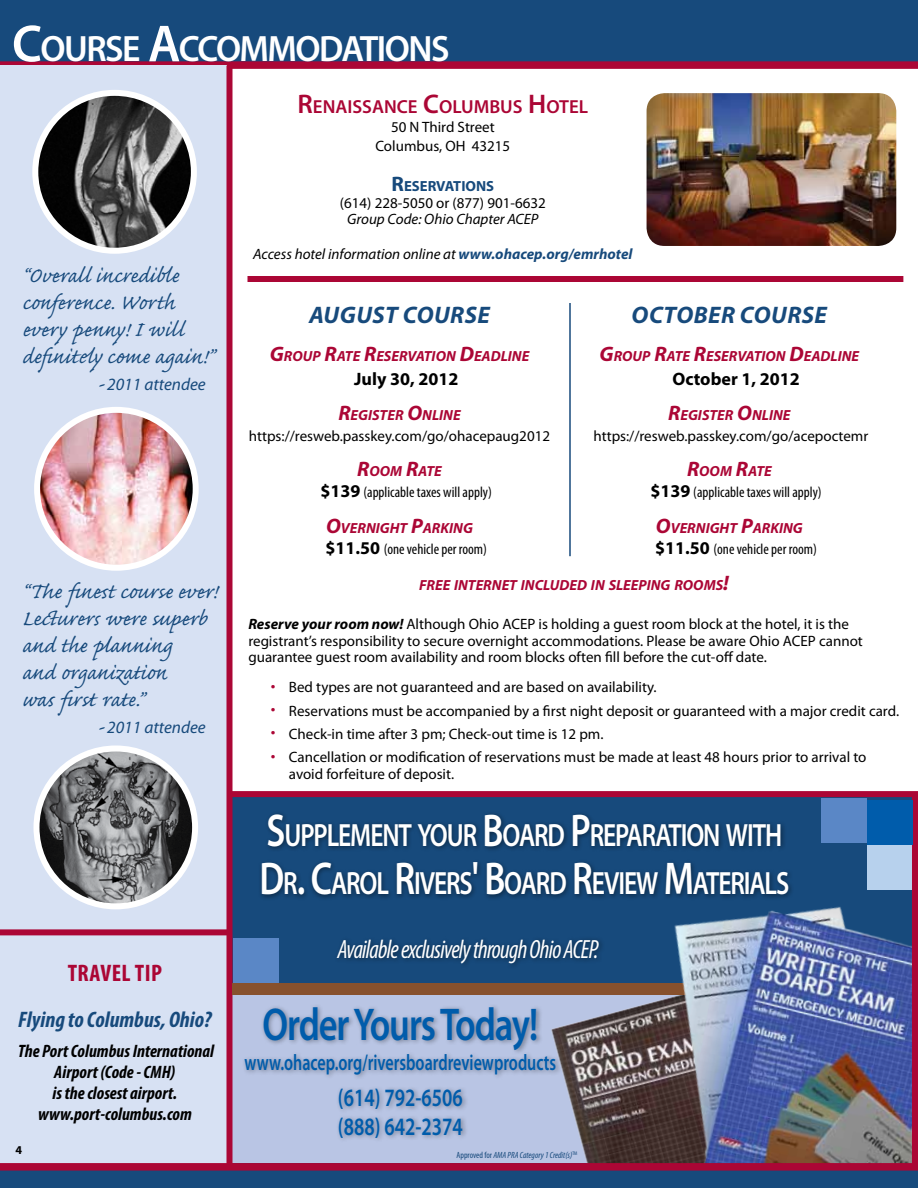
<style>
.page{position:relative;width:918px;height:1188px;background:#fff}
.page>*{position:absolute;margin:0;border:0;box-sizing:border-box;transform-origin:0 0}
.t1{font:600 46.2px "Myriad Pro";letter-spacing:-.03em;color:#005cab;scale:.79 1}
.t2{font:600 36.75px "Myriad Pro";letter-spacing:-.045em;color:#fff}
.t3{font:600 32.25px/48.2px "Myriad Pro";letter-spacing:-.045em;color:#fff;scale:.79 1}
.t4{font:27px/27px "Caflisch Script Pro";letter-spacing:-.005em;color:#174a7c}
.t5{font:italic condensed 26.4px "Myriad Pro";letter-spacing:-.03em;color:#fff;scale:.93 1}
.t6{font:600 25.05px/29px "Myriad Pro";color:#005cab;scale:.77 1}
.t7{font:italic 700 24px "Myriad Pro";letter-spacing:.02em;color:#174a7c}
.t8{font:700 condensed 24px "Myriad Pro";color:#ab0635}
.t9{font:600 22.5px "Myriad Pro";color:#005cab;scale:.71 1}
.t10{font:italic 700 condensed 22.5px "Myriad Pro";color:#174a7c}
.t11{font:600 18.9px "Myriad Pro";color:#ab0635}
.t12{font:italic 700 condensed 18px/21px "Myriad Pro";color:#000;text-align:center}
.t13{font:700 18px "Myriad Pro";color:#000}
.t14{font:italic 17.25px "Myriad Pro";color:#174a7c}
.t15{font:15px/16.5px "Myriad Pro";color:#000}
.t16{font:condensed 15px "Myriad Pro";color:#000}
.t17{font:italic 15px "Myriad Pro";color:#000}
.t18{font:italic 700 14.7px "Myriad Pro";color:#ab0635}
.t19{font:700 14.7px "Myriad Pro";color:#174a7c}
.t20{font:700 12px "Myriad Pro";color:#000}
.t21{font:italic condensed 9px "Myriad Pro";color:#174a7c}
.s1{font-size:52.5px}
.s2{font-weight:700;font-stretch:condensed;font-size:39px}
.s3{font-family:"Caflisch Script Pro";font-style:normal;font-size:27px}
.s4{font-size:27px}
.s5{font-size:21px}
.s6{font-weight:700;color:#174a7c}
.s7{font-weight:700;font-stretch:normal;font-size:18px}
.s8{font-weight:700;font-style:italic}
.s9{font-size:16.5px;color:#ab0635}
.s10{font-size:46.2px}
.s11{font-style:normal}
</style>
<div class="page">
<svg style="left:0;top:0;width:918px;height:69px;background:#264475"></svg>
<div style="left:0;top:66px;width:226px;height:1122px;background:#d7e1f3"></div>
<div style="left:0;top:929px;width:230px;height:6px;background:#ab0635"></div>
<img style="left:39px;top:411px;width:153px;height:153px">
<div style="left:34px;top:407px;width:165px;height:164px;border:6px solid #fff;border-radius:50%"></div>
<img style="left:39px;top:93px;width:153px;height:154px">
<div style="left:32px;top:90px;width:165px;height:164px;border:6px solid #fff;border-radius:50%"></div>
<img style="left:36px;top:752px;width:159px;height:154px">
<div style="left:34px;top:745px;width:164px;height:164px;border:6px solid #fff;border-radius:50%"></div>
<div style="left:248px;top:276px;width:655px;height:6px;background:#ab0635"></div>
<img style="left:647px;top:93px;width:249px;height:153px">
<hr style="left:569px;top:303px;width:2px;height:253px;background:#174a7c">
<div style="left:231px;top:797px;width:687px;height:366px;background:#174a7c"></div>
<div style="left:231px;top:996px;width:687px;height:167px;background:#b9c5e4"></div>
<img style="left:473px;top:995px;width:104px;height:130px">
<div style="left:258px;top:810px;width:537px;height:91px;background:#000;opacity:.45"></div>
<div style="left:241px;top:1004px;width:321px;height:140px;background:#000;opacity:.35"></div>
<div style="left:226px;top:66px;width:6px;height:1122px;background:#ab0635"></div>
<div style="left:867px;top:845px;width:45px;height:45px;background:#b7d1ed"></div>
<div style="left:232px;top:983px;width:686px;height:12px;background:#87512d"></div>
<div style="left:822px;top:799px;width:45px;height:44px;background:#5a87c6"></div>
<div style="left:233px;top:938px;width:45px;height:45px;background:#5a87c6"></div>
<img style="left:577px;top:846px;width:335px;height:317px">
<div style="left:230px;top:791px;width:688px;height:6px;background:#ab0635"></div>
<div style="left:912px;top:793px;width:6px;height:395px;background:#ab0635"></div>
<div style="left:867px;top:800px;width:45px;height:45px;background:#005cab"></div>
<div style="left:334px;top:936px;width:271px;height:34px;background:#000;opacity:.45"></div>
<svg style="left:0;top:1163px;width:918px;height:25px;background:#433566"></svg>
<h2 class="t2" style="left:12px;top:26px;width:439px"><span class="s1">C</span>OURSE <span class="s1">A</span>CCO<span class="s2">EM</span>MM<span class="s2">ER</span>O<span class="s2">G</span>D<span class="s2">ENCY</span>ATIONS</h2>
<h3 class="t4" style="left:22px;top:265px;width:193px">“Overall incredible conference. Worth every penny! I will definitely come again!”</h3>
<p class="t14" style="left:97px;top:373px;width:110px"><span class="s3">-</span> 2011 attendee</p>
<h3 class="t4" style="left:22px;top:581px;width:197px">“The finest course ever!<br>Lecturers were superb and the planning<br>and organization<br>was first rate.”</h3>
<p class="t14" style="left:97px;top:717px;width:110px"><span class="s3">-</span> 2011 attendee</p>
<h3 class="t8" style="left:68px;top:958px;width:96px">TRAVEL TIP</h3>
<h3 class="t10" style="left:18px;top:1005px;width:195px">Flying to Columbus, Ohio?</h3>
<p class="t12" style="left:18px;top:1040px;width:198px">The Port Columbus International<br>Airport (Code - CMH)<br>is the closest airport. www.port-columbus.com</p>
<p class="t20" style="left:15px;top:1142px;width:8px">4</p>
<p class="t11" style="left:298px;top:95px;width:292px"><span class="s4">R</span>ENAISSANCE <span class="s4">C</span>OLUMBUS <span class="s4">H</span> OTEL</p>
<p class="t15" style="left:375px;top:118px;width:136px;line-height:18.8px;text-align:center">50 N Third Street<br>Columbus, OH 43215</p>
<p class="t19" style="left:392px;top:177px;width:104px"><span class="s5">R</span>ESERVATIONS</p>
<p class="t15" style="left:340px;top:194px;width:208px">(614) 228-5050 or (877) 901-6632</p>
<p class="t17" style="left:347px;top:210px;width:193px">Group Code: Ohio Chapter ACEP</p>
<p class="t17" style="left:253px;top:245px;width:381px">Access hotel information online at <span class="s6">www.ohacep.org/emrhotel</span></p>
<h3 class="t7" style="left:309px;top:300px;width:182px">August co urse</h3>
<p class="t18" style="left:270px;top:346px;width:261px"><span class="s5">G</span>ROUP <span class="s5">R</span>ATE <span class="s5">R</span>ESERVATION <span class="s5">D</span>EADLINE</p>
<p class="t13" style="left:354px;top:367px;width:106px">July 30, 2012</p>
<p class="t18" style="left:338px;top:405px;width:124px"><span class="s5">R</span>EGISTER <span class="s5">O</span>NLINE</p>
<p class="t15" style="left:249px;top:427px;width:303px">https://resweb.passkey.com/go/ohacepaug2012</p>
<p class="t18" style="left:357px;top:462px;width:86px"><span class="s5">R</span>OOM <span class="s5">R</span>ATE</p>
<p class="t16" style="left:321px;top:483px;width:173px"><span class="s7">$139</span> (applicable taxes will apply)</p>
<p class="t18" style="left:326px;top:518px;width:147px"><span class="s5">O</span>VERNIGHT <span class="s5">P</span>ARKING</p>
<p class="t16" style="left:325px;top:539px;width:163px"><span class="s7">$11.50</span> (one vehicle per room)</p>
<p class="t18" style="left:419px;top:575px;width:151px">FREE INTERNET INCLUDED</p>
<p class="t18" style="left:591px;top:575px;width:139px">IN SLEEPING ROOMS<span class="s5">!</span></p>
<p class="t15" style="left:248px;top:616px;width:616px"><span class="s8">Reserve your room now!</span> Although Ohio ACEP is holding a guest room block at the hotel, it is the registrant’s responsibility to secure overnight accommodations. Please be aware Ohio ACEP cannot guarantee guest room availability and room blocks often fill before the cut-off date.</p>
<p class="t15" style="left:271px;top:679px;width:387px"><span class="s9">•</span> Bed types are not guaranteed and are based on availability.</p>
<p class="t15" style="left:271px;top:702px;width:630px"><span class="s9">•</span> Reservations must be accompanied by a first night deposit or guaranteed with a major credit card.</p>
<p class="t15" style="left:271px;top:725px;width:334px"><span class="s9">•</span> Check-in time after 3 pm; Check-out time is 12 pm.</p>
<p class="t15" style="left:289px;top:749px;width:579px;text-indent:-18px"><span class="s9">•</span> Cancellation or modification of reservations must be made at least 48 hours prior to arrival to avoid forfeiture of deposit.</p>
<h3 class="t7" style="left:632px;top:300px;width:197px">October co urse</h3>
<p class="t18" style="left:600px;top:346px;width:261px"><span class="s5">G</span>ROUP <span class="s5">R</span>ATE <span class="s5">R</span>ESERVATION <span class="s5">D</span>EADLINE</p>
<p class="t13" style="left:672px;top:367px;width:129px">October 1, 2012</p>
<p class="t18" style="left:668px;top:405px;width:124px"><span class="s5">R</span>EGISTER <span class="s5">O</span>NLINE</p>
<p class="t15" style="left:594px;top:427px;width:276px">https://resweb.passkey.com/go/acepoctemr</p>
<p class="t18" style="left:687px;top:462px;width:86px"><span class="s5">R</span>OOM <span class="s5">R</span>ATE</p>
<p class="t16" style="left:650px;top:483px;width:173px"><span class="s7">$139</span> (applicable taxes will apply)</p>
<p class="t18" style="left:656px;top:518px;width:147px"><span class="s5">O</span>VERNIGHT <span class="s5">P</span>ARKING</p>
<p class="t16" style="left:655px;top:539px;width:163px"><span class="s7">$11.50</span> (one vehicle per room)</p>
<h3 class="t3" style="left:259px;top:810px;width:672px"><span class="s10">S</span>UPPLEMENT YOUR <span class="s10">B</span>OARD <span class="s10">P</span>REPARATION WITH<br><span class="s10">D</span>R<span class="s10">. C</span>AROL <span class="s10">R</span>IVERS<span class="s10">' B</span>OARD <span class="s10">R</span>EVIEW <span class="s10">M</span>ATERIALS</h3>
<h3 class="t5" style="left:337px;top:933px;width:282px">Available exclusively through Ohio ACEP.</h3>
<h1 class="t1" style="left:262px;top:995px;width:351px">Order Yours Today!</h1>
<h3 class="t9" style="left:245px;top:1049px;width:441px">www.ohacep.org/riversboardreviewproducts</h3>
<h3 class="t6" style="left:338px;top:1082px;width:164px">(614) 792-6506 (888) 642-2374</h3>
<p class="t21" style="left:457px;top:1150px;width:122px"><span class="s11">Approved for</span> AMA PRA Category 1 Credit(s)<sup>TM</sup></p>
</div>
